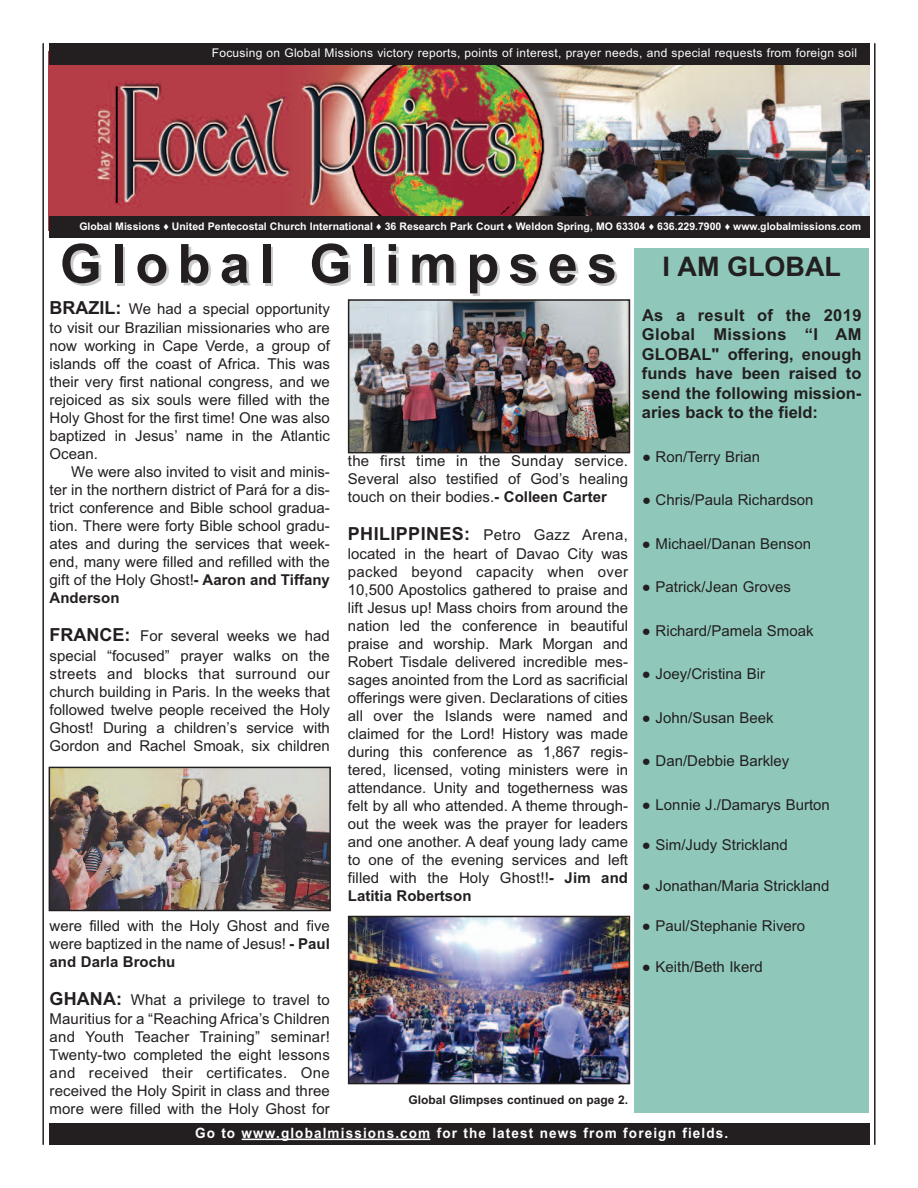
<style>
.page{position:relative;width:918px;height:1188px;background:#fff}
.page>*{position:absolute;margin:0;border:0;box-sizing:border-box;transform-origin:0 0}
.t1{font:700 54px "Arial";letter-spacing:.17em;color:#231f20}
.t2{font:700 27px "Arial";color:#231f20}
.t3{font:700 16.5px/19.5px "Arial";color:#231f20;text-align:justify}
.t4{font:15px/18px "Arial";color:#231f20;text-align:justify}
.t5{font:700 14.25px "Arial";letter-spacing:.085em;color:#fff;scale:.95 1}
.t6{font:12px "Arial";letter-spacing:.02em;color:#fff}
.t7{font:700 12px "Arial";color:#231f20}
.t8{font:700 10.5px "Arial";color:#fff}
.s1{color:#231f20}
.s2{font-size:12px;color:#231f20}
.s3{font-weight:700;font-size:18px}
.s4{font-weight:700}
</style>
<div class="page">
<img style="left:49px;top:65px;width:820px;height:151px">
<div style="left:49px;top:43px;width:820px;height:22px;background:#231f20"></div>
<div style="left:49px;top:1123px;width:820px;height:22px;background:#231f20"></div>
<hr style="left:242px;top:1139px;width:188px;height:1px;background:#fff">
<div style="left:49px;top:216px;width:820px;height:22px;background:#231f20"></div>
<hr style="left:42px;top:43px;width:2px;height:1102px;background:#231f20">
<hr style="left:874px;top:43px;width:2px;height:1102px;background:#231f20">
<div style="left:634px;top:248px;width:235px;height:864px;background:#8fc8ba"></div>
<img style="left:351px;top:302px;width:276px;height:148px">
<div style="left:348px;top:299px;width:282px;height:154px;border:2px solid #231f20"></div>
<img style="left:52px;top:770px;width:276px;height:138px">
<div style="left:49px;top:767px;width:282px;height:144px;border:2px solid #231f20"></div>
<img style="left:351px;top:919px;width:276px;height:162px">
<div style="left:348px;top:916px;width:282px;height:168px;border:2px solid #231f20"></div>
<p class="t6" style="left:212px;top:46px;width:658px">Focusing on Global Missions victory reports, points of interest, prayer needs, and special requests from foreign soil<span class="s1">...</span></p>
<p class="t8" style="left:79px;top:220px;width:790px">Global Missions ♦ United Pentecostal Church International ♦ 36 Research Park Court ♦ Weldon Spring, MO 63304 ♦ 636.229.7900 ♦ www.globalmissions.com<span class="s2">..</span></p>
<h1 class="t1" style="left:60px;top:233px;width:559px">Global Glimpses</h1>
<p class="t4" style="left:50px;top:299px;width:282px;line-height:19.4px"><span class="s3">BRAZIL:</span> We had a special opportunity to visit our Brazilian missionaries who are</p>
<p class="t4" style="left:50px;top:337px;width:282px">now working in Cape Verde, a group of islands off the coast of Africa. This was their very first national congress, and we rejoiced as six souls were filled with the Holy Ghost for the first time! One was also baptized in Jesus’ name in the Atlantic Ocean.</p>
<p class="t4" style="left:50px;top:463px;width:282px;text-indent:22px">We were also invited to visit and minis&shy;ter in the northern district of Pará for a dis&shy;trict conference and Bible school gradua&shy;tion. There were forty Bible school gradu&shy;ates and during the services that week&shy;end, many were filled and refilled with the gift of the Holy Ghost!<span class="s4">- Aaron and Tiffany Anderson</span></p>
<p class="t4" style="left:50px;top:627px;width:282px;line-height:19.4px"><span class="s3">FRANCE:</span> For several weeks we had special “focused” prayer walks on the</p>
<p class="t4" style="left:50px;top:665px;width:282px">streets and blocks that surround our church building in Paris. In the weeks that followed twelve people received the Holy Ghost! During a children’s service with Gordon and Rachel Smoak, six children</p>
<p class="t4" style="left:50px;top:917px;width:282px">were filled with the Holy Ghost and five were baptized in the name of Jesus! <span class="s4">- Paul and Darla Brochu</span></p>
<p class="t4" style="left:50px;top:990px;width:282px;line-height:19.4px"><span class="s3">GHANA:</span> What a privilege to travel to<br>Mauritius for a “Reaching Africa’s Children</p>
<p class="t4" style="left:50px;top:1028px;width:282px">and Youth Teacher Training” seminar!<br>Twenty-two completed the eight lessons and received their certificates. One received the Holy Spirit in class and three more were filled with the Holy Ghost for</p>
<p class="t4" style="left:348px;top:452px;width:282px">the first time in the Sunday service.<br>Several also testified of God’s healing touch on their bodies.<span class="s4">- Colleen Carter</span></p>
<p class="t4" style="left:348px;top:525px;width:282px;line-height:19.4px"><span class="s3">PHILIPPINES:</span> Petro Gazz Arena, located in the heart of Davao City was</p>
<p class="t4" style="left:348px;top:563px;width:282px">packed beyond capacity when over 10,500 Apostolics gathered to praise and lift Jesus up! Mass choirs from around the nation led the conference in beautiful praise and worship. Mark Morgan and Robert Tisdale delivered incredible mes&shy;sages anointed from the Lord as sacrificial offerings were given. Declarations of cities all over the Islands were named and claimed for the Lord! History was made during this conference as 1,867 regis&shy;tered, licensed, voting ministers were in attendance. Unity and togetherness was felt by all who attended. A theme through&shy;out the week was the prayer for leaders and one another. A deaf young lady came to one of the evening services and left filled with the Holy Ghost!!<span class="s4">- Jim and Latitia Robertson</span></p>
<p class="t7" style="left:408px;top:1093px;width:221px">Global Glimpses continued on page 2.</p>
<h2 class="t2" style="left:663px;top:250px;width:180px">I AM GLOBAL</h2>
<p class="t3" style="left:642px;top:305px;width:221px">As a result of the 2019<br>Global Missions “I AM GLOBAL" offering, enough funds have been raised to send the following mission&shy;aries back to the field:</p>
<p class="t4" style="left:642px;top:448px;width:120px">● Ron/Terry Brian</p>
<p class="t4" style="left:642px;top:491px;width:173px">● Chris/Paula Richardson</p>
<p class="t4" style="left:642px;top:535px;width:171px">● Michael/Danan Benson</p>
<p class="t4" style="left:642px;top:578px;width:151px">● Patrick/Jean Groves</p>
<p class="t4" style="left:642px;top:622px;width:173px">● Richard/Pamela Smoak</p>
<p class="t4" style="left:642px;top:665px;width:125px">● Joey/Cristina Bir</p>
<p class="t4" style="left:642px;top:709px;width:133px">● John/Susan Beek</p>
<p class="t4" style="left:642px;top:752px;width:149px">● Dan/Debbie Barkley</p>
<p class="t4" style="left:642px;top:796px;width:189px">● Lonnie J./Damarys Burton</p>
<p class="t4" style="left:642px;top:836px;width:147px">● Sim/Judy Strickland</p>
<p class="t4" style="left:642px;top:877px;width:189px">● Jonathan/Maria Strickland</p>
<p class="t4" style="left:642px;top:917px;width:165px">● Paul/Stephanie Rivero</p>
<p class="t4" style="left:642px;top:958px;width:122px">● Keith/Beth Ikerd</p>
<p class="t5" style="left:195px;top:1124px;width:563px">Go to www.globalmissions.com for the latest news from foreign fields.</p>
</div>
